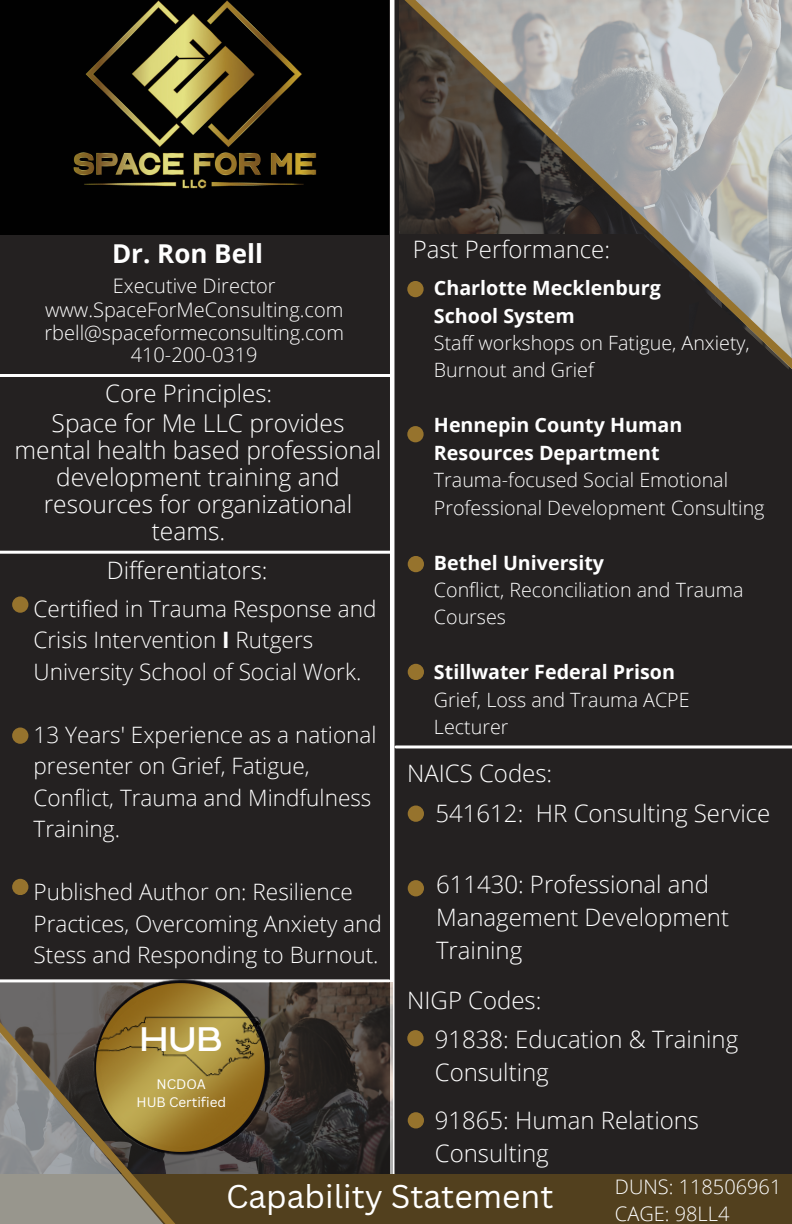
<style>
.page{position:relative;width:792px;height:1224px;background:#242121}
.page>*{position:absolute;margin:0;border:0;box-sizing:border-box;transform-origin:0 0}
.t1{font:34px "Blink Twice";color:#fff}
.t2{font:32px "Canva Sans";color:#fff}
.t3{font:700 26px "Open Sans";color:#fff}
.t4{font:300 24.6px "Open Sans";color:#fff}
.t5{font:300 24px/33px "Open Sans";color:#fff}
.t6{font:300 22.6px/31.6px "Open Sans";color:#fff}
.t7{font:300 20px/23px "Open Sans";color:#fff}
.t8{font:300 19.6px/27.4px "Open Sans";color:#fff}
.t9{font:700 19.6px/27.4px "Open Sans";color:#fff}
.t10{font:13.4px/18.2px "Canva Sans";color:#fff;text-align:center}
.s1{font-weight:700}
</style>
<div class="page">
<hr style="left:390px;top:0;width:4px;height:1224px;background:#fff">
<hr style="left:396px;top:745px;width:396px;height:3px;background:#fff">
<hr style="left:0;top:979px;width:389px;height:3px;background:#fff">
<hr style="left:0;top:374px;width:391px;height:3px;background:#fff">
<div style="left:408px;top:1112px;width:16px;height:17px;background:#96732d;border-radius:50%"></div>
<hr style="left:0;top:551px;width:390px;height:3px;background:#fff">
<img style="left:307px;top:982px;width:85px;height:193px">
<div style="left:407px;top:1030px;width:17px;height:16px;background:#96732d;border-radius:50%"></div>
<div style="left:408px;top:880px;width:16px;height:16px;background:#96732d;border-radius:50%"></div>
<div style="left:408px;top:806px;width:16px;height:16px;background:#96732d;border-radius:50%"></div>
<div style="left:408px;top:664px;width:16px;height:16px;background:#96732d;border-radius:50%"></div>
<div style="left:408px;top:556px;width:16px;height:16px;background:#96732d;border-radius:50%"></div>
<div style="left:407px;top:426px;width:17px;height:16px;background:#96732d;border-radius:50%"></div>
<img style="left:0;top:0;width:384px;height:235px">
<div style="left:12px;top:596px;width:16px;height:17px;background:#96732d;border-radius:50%"></div>
<div style="left:12px;top:728px;width:16px;height:16px;background:#96732d;border-radius:50%"></div>
<svg style="left:384px;top:0;width:408px;height:406px"></svg>
<div style="left:407px;top:281px;width:17px;height:16px;background:#96732d;border-radius:50%"></div>
<div style="left:397px;top:235px;width:247px;height:38px;background:#242121"></div>
<div style="left:0;top:1175px;width:792px;height:49px;background:#52401e"></div>
<svg style="left:260px;top:979px;width:47px;height:196px"></svg>
<svg style="left:0;top:878px;width:260px;height:346px"></svg>
<p class="t3" style="left:112px;top:235px;width:152px">Dr. Ron Bell</p>
<p class="t7" style="left:45px;top:274px;width:301px;text-align:center">Executive Director www.SpaceForMeConsulting.com rbell@spaceformeconsulting.com<br>410-200-0319</p>
<p class="t5" style="left:105px;top:376px;width:169px">Core Principles:</p>
<p class="t4" style="left:52px;top:406px;width:294px">Space for Me LLC provides</p>
<p class="t4" style="left:15px;top:433px;width:368px">mental health based professional</p>
<p class="t4" style="left:56px;top:460px;width:285px">development training and</p>
<p class="t4" style="left:44px;top:487px;width:310px">resources for organizational</p>
<p class="t4" style="left:152px;top:514px;width:75px">teams.</p>
<p class="t5" style="left:107px;top:553px;width:162px">Differentiators:</p>
<p class="t6" style="left:34px;top:592px;width:345px">Certified in Trauma Response and<br>Crisis Intervention <span class="s1">I</span> Rutgers<br>University School of Social Work.</p>
<p class="t6" style="left:34px;top:718px;width:345px">13 Years' Experience as a national presenter on Grief, Fatigue,<br>Conflict, Trauma and Mindfulness<br>Training.</p>
<p class="t6" style="left:34px;top:876px;width:350px">Published Author on: Resilience<br>Practices, Overcoming Anxiety and<br>Stess and Responding to Burnout.</p>
<h1 class="t1" style="left:140px;top:1026px;width:85px">HUB</h1>
<p class="t10" style="left:137px;top:1075px;width:91px">NCDOA<br>HUB Certified</p>
<p class="t5" style="left:413px;top:232px;width:199px">Past Performance:</p>
<p class="t9" style="left:434px;top:274px;width:228px">Charlotte Mecklenburg<br>School System</p>
<p class="t8" style="left:434px;top:329px;width:317px">Staff workshops on Fatigue, Anxiety,<br>Burnout and Grief</p>
<p class="t9" style="left:434px;top:411px;width:250px">Hennepin County Human<br>Resources Department</p>
<p class="t8" style="left:434px;top:466px;width:332px">Trauma-focused Social Emotional<br>Professional Development Consulting</p>
<p class="t9" style="left:434px;top:548px;width:172px">Bethel University</p>
<p class="t8" style="left:434px;top:576px;width:311px">Conflict, Reconciliation and Trauma<br>Courses</p>
<p class="t9" style="left:434px;top:658px;width:243px">Stillwater Federal Prison</p>
<p class="t8" style="left:434px;top:685px;width:257px">Grief, Loss and Trauma ACPE<br>Lecturer</p>
<p class="t5" style="left:407px;top:756px;width:147px">NAICS Codes:</p>
<p class="t5" style="left:436px;top:797px;width:336px">541612: HR Consulting Service</p>
<p class="t5" style="left:436px;top:868px;width:295px">611430: Professional and<br>Management Development<br>Training</p>
<p class="t5" style="left:407px;top:983px;width:136px">NIGP Codes:</p>
<p class="t5" style="left:435px;top:1022px;width:305px">91838: Education &amp; Training<br>Consulting</p>
<p class="t5" style="left:435px;top:1103px;width:266px">91865: Human Relations<br>Consulting</p>
<p class="t7" style="left:615px;top:1172px;width:168px;line-height:27px">DUNS: 118506961<br>CAGE: 98LL4</p>
<h2 class="t2" style="left:226px;top:1174px;width:329px">Capability Statement</h2>
</div>
